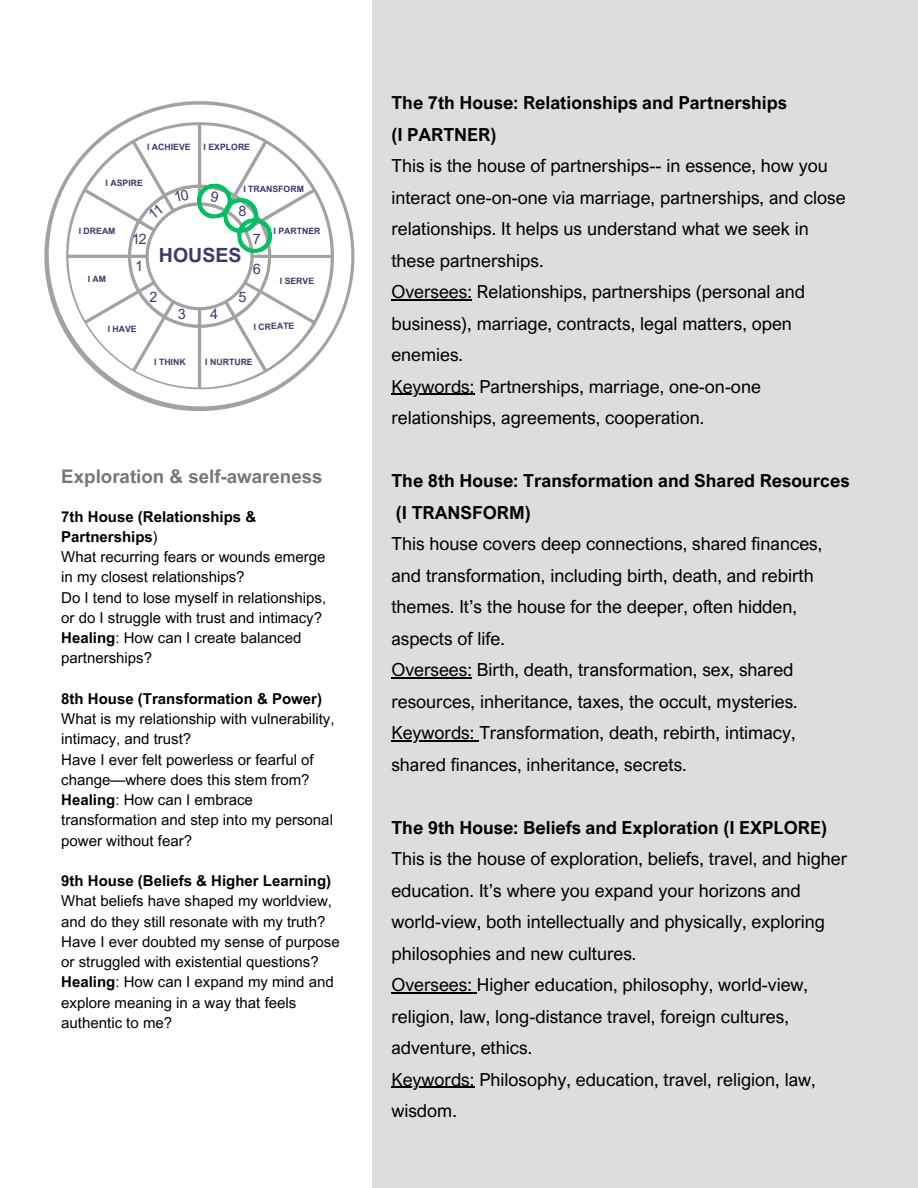
<style>
.page{position:relative;width:918px;height:1188px;background:#fff}
.page>*{position:absolute;margin:0;border:0;box-sizing:border-box;transform-origin:0 0}
.t1{font:700 19.5px "Arial MT Pro";color:#3e386a}
.t2{font:700 18.75px "Arial MT Pro";color:#777}
.t3{font:18px/31.5px "Arial Nova";color:#000}
.t4{font:15px/20.2px "Arial MT Pro";color:#000}
.t5{font:700 15px/20.2px "Arial MT Pro";color:#000}
.t6{font:14.4px "Arial MT Pro";color:#3e386a}
.t7{font:700 8.7px "Arial MT Pro";color:#3e386a}
.s1{font-weight:400}
.s2{font-weight:700}
</style>
<div class="page">
<div style="left:373px;top:0;width:545px;height:1188px;background:#ddd"></div>
<hr style="left:391px;top:299px;width:81px;height:2px;background:#000">
<hr style="left:391px;top:394px;width:83px;height:1px;background:#000">
<hr style="left:391px;top:677px;width:81px;height:2px;background:#000">
<hr style="left:391px;top:740px;width:88px;height:2px;background:#000">
<hr style="left:391px;top:992px;width:86px;height:2px;background:#000">
<hr style="left:391px;top:1087px;width:83px;height:1px;background:#000">
<svg style="left:44px;top:101px;width:310px;height:310px"></svg>
<svg style="left:175px;top:189px;width:14px;height:13px"></svg>
<svg style="left:196px;top:182px;width:77px;height:72px"></svg>
<svg style="left:148px;top:205px;width:15px;height:14px"></svg>
<h2 class="t7" style="left:147px;top:144px;width:45px">I ACHIEVE</h2>
<p class="t7" style="left:204px;top:144px;width:48px">I EXPLORE</p>
<p class="t7" style="left:243px;top:186px;width:62px">I TRANSFORM</p>
<p class="t7" style="left:274px;top:228px;width:48px">I PARTNER</p>
<p class="t1" style="left:159px;top:247px;width:84px">HOUSES</p>
<h1 class="t7" style="left:106px;top:179px;width:39px">I ASPIRE</h1>
<p class="t6" style="left:239px;top:206px;width:9px">8</p>
<p class="t7" style="left:79px;top:228px;width:38px">I DREAM</p>
<p class="t6" style="left:132px;top:234px;width:16px">12</p>
<p class="t6" style="left:253px;top:234px;width:9px">7</p>
<h4 class="t6" style="left:135px;top:261px;width:9px">1</h4>
<p class="t6" style="left:253px;top:264px;width:9px">6</p>
<p class="t7" style="left:88px;top:276px;width:20px">I AM</p>
<p class="t7" style="left:280px;top:277px;width:36px">I SERVE</p>
<p class="t6" style="left:149px;top:292px;width:9px">2</p>
<p class="t6" style="left:178px;top:309px;width:9px">3</p>
<p class="t6" style="left:210px;top:309px;width:9px">4</p>
<p class="t6" style="left:239px;top:292px;width:9px">5</p>
<p class="t7" style="left:108px;top:325px;width:31px">I HAVE</p>
<p class="t7" style="left:254px;top:324px;width:42px;rotate:-2deg">I CREATE</p>
<p class="t7" style="left:154px;top:358px;width:33px">I THINK</p>
<p class="t7" style="left:205px;top:358px;width:49px">I NURTURE</p>
<h3 class="t2" style="left:61px;top:469px;width:263px">Exploration &amp; self-awareness</h3>
<p class="t5" style="left:61px;top:508px;width:196px">7th House (Relationships &amp;<br>Partnerships<span class="s1">)</span></p>
<p class="t4" style="left:61px;top:549px;width:266px">What recurring fears or wounds emerge in my closest relationships?</p>
<p class="t4" style="left:61px;top:589px;width:267px">Do I tend to lose myself in relationships, or do I struggle with trust and intimacy?</p>
<p class="t4" style="left:61px;top:630px;width:242px"><span class="s2">Healing</span>: How can I create balanced partnerships?</p>
<p class="t5" style="left:61px;top:690px;width:262px">8th House (Transformation &amp; Power)</p>
<p class="t4" style="left:61px;top:711px;width:275px">What is my relationship with vulnerability, intimacy, and trust?</p>
<p class="t4" style="left:61px;top:751px;width:254px">Have I ever felt powerless or fearful of change—where does this stem from?</p>
<p class="t4" style="left:61px;top:792px;width:273px"><span class="s2">Healing</span>: How can I embrace transformation and step into my personal power without fear?</p>
<p class="t5" style="left:61px;top:873px;width:271px">9th House (Beliefs &amp; Higher Learning)</p>
<p class="t4" style="left:61px;top:893px;width:272px">What beliefs have shaped my worldview, and do they still resonate with my truth?</p>
<h3 class="t4" style="left:61px;top:933px;width:280px">Have I ever doubted my sense of purpose or struggled with existential questions?</h3>
<h3 class="t4" style="left:61px;top:974px;width:274px"><span class="s2">Healing</span>: How can I expand my mind and explore meaning in a way that feels authentic to me?</h3>
<p class="t3" style="left:391px;top:87px;width:456px"><span class="s2">The 7th House: Relationships and Partnerships<br>(I PARTNER)<br></span>This is the house of partnerships-- in essence, how you interact one-on-one via marriage, partnerships, and close relationships. It helps us understand what we seek in these partnerships.<br>Oversees: Relationships, partnerships (personal and business), marriage, contracts, legal matters, open enemies.</p>
<h4 class="t3" style="left:391px;top:370px;width:371px">Keywords: Partnerships, marriage, one-on-one relationships, agreements, cooperation.</h4>
<h4 class="t3" style="left:391px;top:465px;width:460px"><span class="s2">The 8th House: Transformation and Shared Resources (I TRANSFORM)<br></span>This house covers deep connections, shared finances, and transformation, including birth, death, and rebirth themes. It’s the house for the deeper, often hidden, aspects of life.<br>Oversees: Birth, death, transformation, sex, shared resources, inheritance, taxes, the occult, mysteries.</h4>
<h4 class="t3" style="left:391px;top:717px;width:406px">Keywords: Transformation, death, rebirth, intimacy, shared finances, inheritance, secrets.</h4>
<h4 class="t3" style="left:391px;top:811px;width:457px"><span class="s2">The 9th House: Beliefs and Exploration (I EXPLORE)<br></span>This is the house of exploration, beliefs, travel, and higher education. It’s where you expand your horizons and world-view, both intellectually and physically, exploring philosophies and new cultures.<br>Oversees: Higher education, philosophy, world-view, religion, law, long-distance travel, foreign cultures, adventure, ethics.</h4>
<h4 class="t3" style="left:391px;top:1063px;width:426px">Keywords: Philosophy, education, travel, religion, law, wisdom.</h4>
</div>
